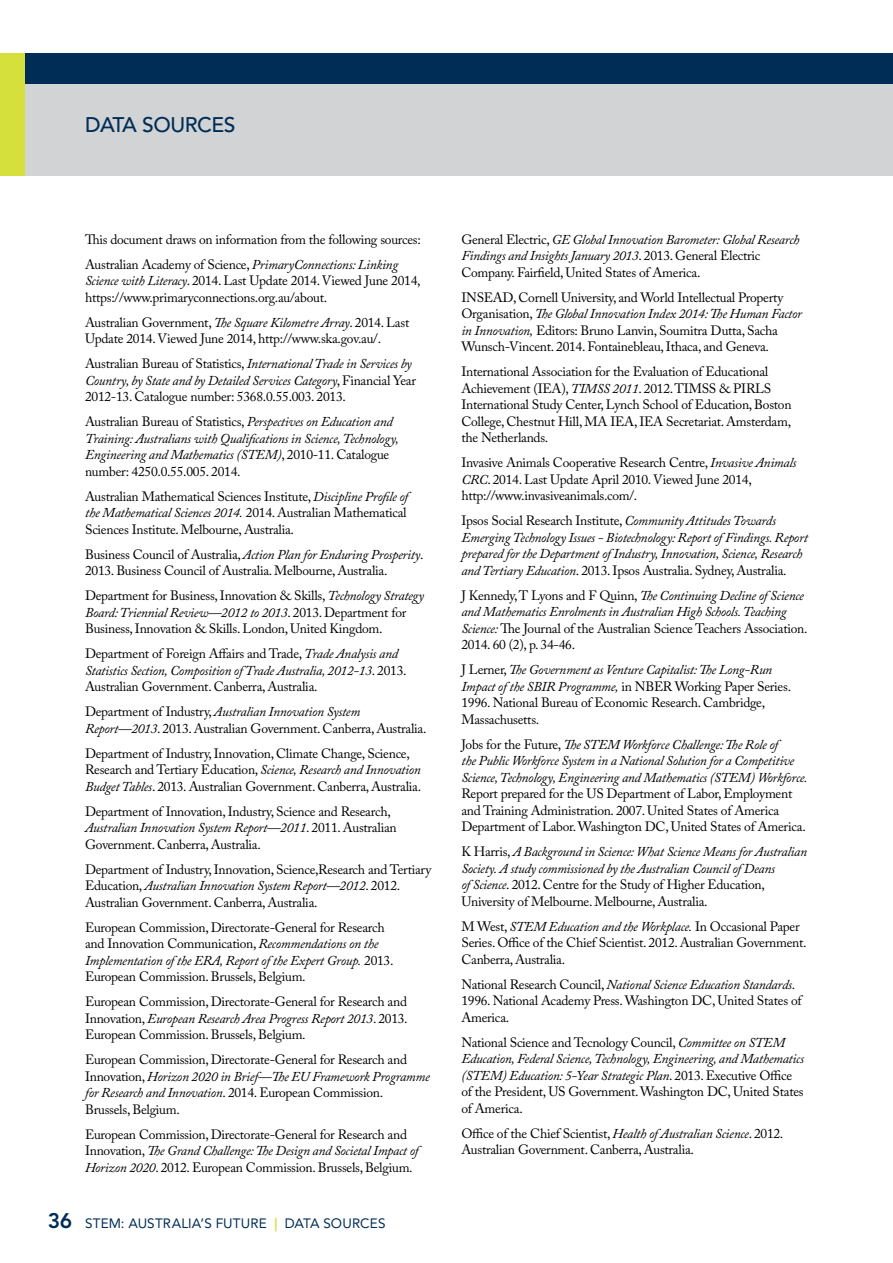
<style>
.page{position:relative;width:893px;height:1263px;background:#fff}
.page>*{position:absolute;margin:0;border:0;box-sizing:border-box;transform-origin:0 0}
.t1{font:500 21px "Avenir LT Std";letter-spacing:-.02em;color:#002d56}
.t2{font:13.5px/16.5px "Adobe Caslon Pro";letter-spacing:-.02em;color:#000}
.t3{font:italic 13.5px/16.5px "Adobe Caslon Pro";letter-spacing:-.02em;color:#000}
.t4{font:13.5px "Avenir LT Std";letter-spacing:.01em;color:#002d56}
.s1{font-style:italic}
.s2{font-style:normal}
.s3{font-weight:800;font-size:21px}
.s4{font-weight:800;color:#d6e03d}
</style>
<div class="page">
<div style="left:0;top:54px;width:26px;height:122px;background:#d6e03d"></div>
<div style="left:26px;top:84px;width:867px;height:92px;background:#d1d3d4"></div>
<div style="left:26px;top:54px;width:867px;height:30px;background:#002d56"></div>
<h1 class="t1" style="left:85px;top:112px;width:152px">DATA SOURCES</h1>
<h1 class="t1" style="left:85px;top:112px;width:14px">D</h1>
<p class="t2" style="left:85px;top:227px;width:337px;line-height:25px">This document draws on information from the following sources:<br>Australian Academy of Science, <span class="s1">PrimaryConnections: Linking</span></p>
<p class="t2" style="left:85px;top:272px;width:337px"><span class="s1">Science with Literacy</span>. 2014. Last Update 2014. Viewed June 2014, https://www.primaryconnections.org.au/about.</p>
<p class="t2" style="left:85px;top:314px;width:326px">Australian Government, <span class="s1">The Square Kilometre Array</span>. 2014. Last<br>Update 2014. Viewed June 2014, http://www.ska.gov.au/.</p>
<p class="t2" style="left:85px;top:355px;width:332px">Australian Bureau of Statistics, <span class="s1">International Trade in Services by<br>Country, by State and by Detailed Services Category</span>, Financial Year<br>2012-13. Catalogue number: 5368.0.55.003. 2013.</p>
<p class="t3" style="left:85px;top:413px;width:315px"><span class="s2">Australian Bureau of Statistics,</span> Perspectives on Education and Training: Australians with Qualifications in Science, Technology, Engineering and Mathematics (STEM)<span class="s2">, 2010-11. Catalogue number: 4250.0.55.005. 2014.</span></p>
<p class="t2" style="left:85px;top:488px;width:325px">Australian Mathematical Sciences Institute, <span class="s1">Discipline Profile of the Mathematical Sciences 2014.</span> 2014. Australian Mathematical<br>Sciences Institute. Melbourne, Australia.</p>
<p class="t2" style="left:85px;top:546px;width:340px">Business Council of Australia, <span class="s1">Action Plan for Enduring Prosperity</span>.<br>2013. Business Council of Australia. Melbourne, Australia.</p>
<p class="t2" style="left:85px;top:587px;width:341px">Department for Business, Innovation &amp; Skills, <span class="s1">Technology Strategy<br>Board: Triennial Review—2012 to 2013</span>. 2013. Department for<br>Business, Innovation &amp; Skills. London, United Kingdom.</p>
<p class="t2" style="left:85px;top:645px;width:323px">Department of Foreign Affairs and Trade, <span class="s1">Trade Analysis and<br>Statistics Section, Composition of Trade Australia, 2012-13</span>. 2013.<br>Australian Government. Canberra, Australia.</p>
<p class="t2" style="left:85px;top:703px;width:343px">Department of Industry, <span class="s1">Australian Innovation System<br>Report—2013</span>. 2013. Australian Government. Canberra, Australia.</p>
<p class="t2" style="left:85px;top:745px;width:338px">Department of Industry, Innovation, Climate Change, Science,<br>Research and Tertiary Education, <span class="s1">Science, Research and Innovation<br>Budget Tables</span>. 2013. Australian Government. Canberra, Australia.</p>
<p class="t2" style="left:85px;top:803px;width:313px">Department of Innovation, Industry, Science and Research,<br><span class="s1">Australian Innovation System Report—2011</span>. 2011. Australian<br>Government. Canberra, Australia.</p>
<p class="t2" style="left:85px;top:861px;width:348px">Department of Industry, Innovation, Science,Research and Tertiary<br>Education, <span class="s1">Australian Innovation System Report—2012</span>. 2012.<br>Australian Government. Canberra, Australia.</p>
<p class="t2" style="left:85px;top:919px;width:310px">European Commission, Directorate-General for Research and Innovation Communication, <span class="s1">Recommendations on the Implementation of the ERA, Report of the Expert Group.</span> 2013.<br>European Commission. Brussels, Belgium.</p>
<p class="t2" style="left:85px;top:993px;width:324px;text-align:justify">European Commission, Directorate-General for Research and Innovation, <span class="s1">European Research Area Progress Report 2013</span>. 2013.<br>European Commission. Brussels, Belgium.</p>
<p class="t2" style="left:85px;top:1051px;width:346px">European Commission, Directorate-General for Research and Innovation, <span class="s1">Horizon 2020 in Brief—The EU Framework Programme for Research and Innovation</span>. 2014. European Commission.<br>Brussels, Belgium.</p>
<p class="t2" style="left:85px;top:1126px;width:335px">European Commission, Directorate-General for Research and<br>Innovation, <span class="s1">The Grand Challenge: The Design and Societal Impact of<br>Horizon 2020</span>. 2012. European Commission. Brussels, Belgium.</p>
<p class="t4" style="left:48px;top:1216px;width:338px"><span class="s3">36</span> STEM: AUSTRALIA’S FUTURE <span class="s4">|</span> DATA SOURCES</p>
<p class="t2" style="left:461px;top:231px;width:339px">General Electric, <span class="s1">GE Global Innovation Barometer: Global Research<br>Findings and Insights January 2013</span>. 2013. General Electric<br>Company. Fairfield, United States of America.</p>
<p class="t2" style="left:461px;top:289px;width:342px">INSEAD, Cornell University, and World Intellectual Property Organisation, <span class="s1">The Global Innovation Index 2014: The Human Factor in Innovation,</span> Editors: Bruno Lanvin, Soumitra Dutta, Sacha Wunsch-Vincent. 2014. Fontainebleau, Ithaca, and Geneva.</p>
<p class="t2" style="left:461px;top:363px;width:332px">International Association for the Evaluation of Educational Achievement (IEA), <span class="s1">TIMSS 2011</span>. 2012. TIMSS &amp; PIRLS International Study Center, Lynch School of Education, Boston College, Chestnut Hill, MA IEA, IEA Secretariat. Amsterdam, the Netherlands.</p>
<p class="t2" style="left:461px;top:454px;width:337px">Invasive Animals Cooperative Research Centre, <span class="s1">Invasive Animals<br>CRC</span>. 2014. Last Update April 2010. Viewed June 2014, http://www.invasiveanimals.com/.</p>
<p class="t3" style="left:461px;top:512px;width:348px"><span class="s2">Ipsos Social Research Institute,</span> Community Attitudes Towards Emerging Technology Issues - Biotechnology: Report of Findings. Report prepared for the Department of Industry, Innovation, Science, Research and Tertiary Education<span class="s2">. 2013. Ipsos Australia. Sydney, Australia.</span></p>
<p class="t2" style="left:461px;top:587px;width:348px">J Kennedy, T Lyons and F Quinn, <span class="s1">The Continuing Decline of Science and Mathematics Enrolments in Australian High Schools. Teaching Science:</span> The Journal of the Australian Science Teachers Association.<br>2014. 60 (2), p. 34-46.</p>
<p class="t2" style="left:461px;top:661px;width:331px">J Lerner, <span class="s1">The Government as Venture Capitalist: The Long-Run Impact of the SBIR Programme,</span> in NBER Working Paper Series.<br>1996. National Bureau of Economic Research. Cambridge, Massachusetts.</p>
<p class="t3" style="left:461px;top:736px;width:348px"><span class="s2">Jobs for the Future,</span> The STEM Workforce Challenge: The Role of<br>the Public Workforce System in a National Solution for a Competitive<br>Science, Technology, Engineering and Mathematics (STEM) Workforce.</p>
<p class="t2" style="left:461px;top:785px;width:346px">Report prepared for the US Department of Labor, Employment and Training Administration. 2007. United States of America<br>Department of Labor. Washington DC, United States of America.</p>
<p class="t3" style="left:461px;top:843px;width:347px"><span class="s2">K Harris,</span> A Background in Science: What Science Means for Australian Society. A study commissioned by the Australian Council of Deans<br>of Science<span class="s2">. 2012. Centre for the Study of Higher Education, University of Melbourne. Melbourne, Australia.</span></p>
<p class="t2" style="left:461px;top:918px;width:347px">M West, <span class="s1">STEM Education and the Workplace.</span> In Occasional Paper<br>Series. Office of the Chief Scientist. 2012. Australian Government.<br>Canberra, Australia.</p>
<p class="t2" style="left:461px;top:976px;width:342px">National Research Council, <span class="s1">National Science Education Standards</span>.<br>1996. National Academy Press. Washington DC, United States of<br>America.</p>
<p class="t2" style="left:461px;top:1034px;width:344px">National Science and Tecnology Council, <span class="s1">Committee on STEM Education, Federal Science, Technology, Engineering, and Mathematics (STEM) Education: 5-Year Strategic Plan</span>. 2013. Executive Office of the President, US Government. Washington DC, United States of America.</p>
<p class="t2" style="left:461px;top:1125px;width:324px">Office of the Chief Scientist, <span class="s1">Health of Australian Science</span>. 2012.<br>Australian Government. Canberra, Australia.</p>
</div>
